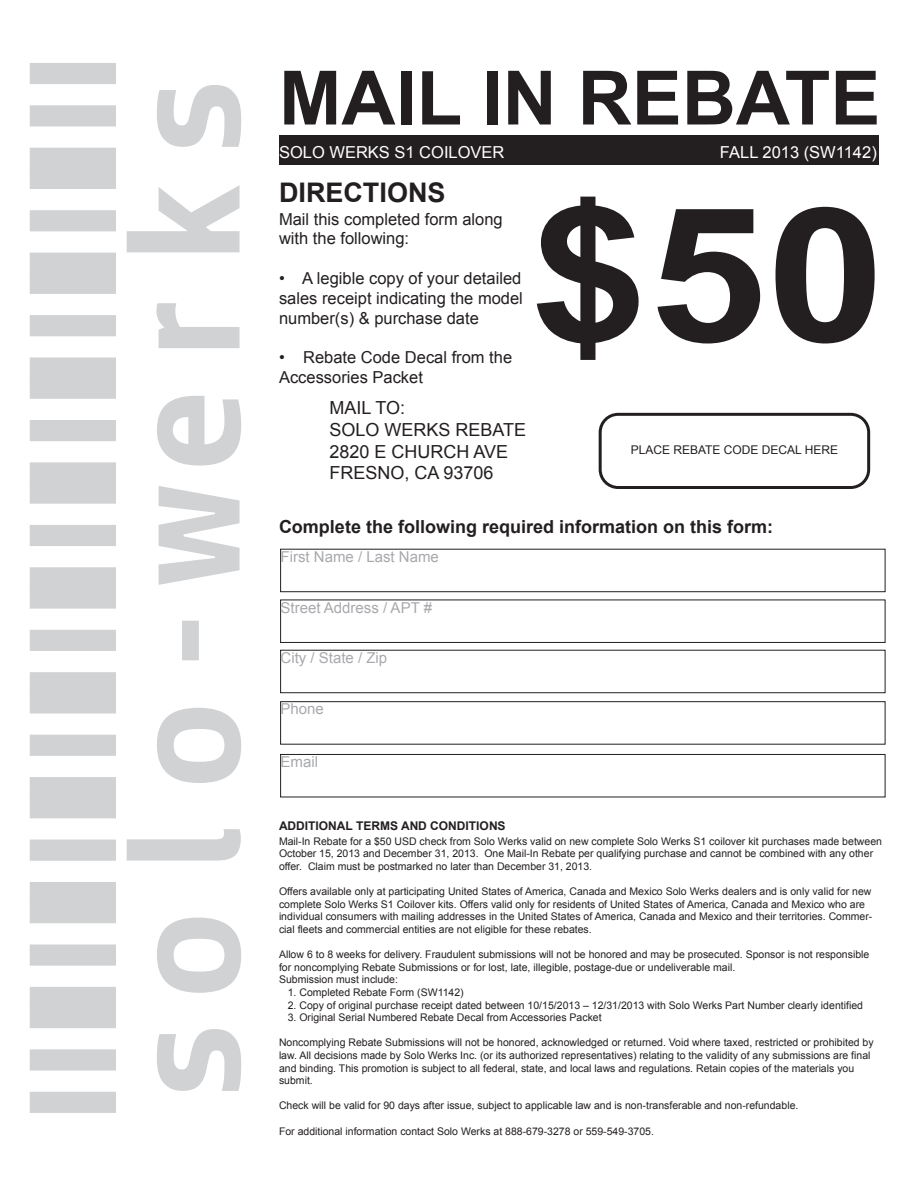
<style>
.page{position:relative;width:918px;height:1188px;background:#fff}
.page>*{position:absolute;margin:0;border:0;box-sizing:border-box;transform-origin:0 0}
.t1{font:700 187.05px "Arial";color:#231f20;scale:1.14 1}
.t2{font:700 75px "Arial";color:#231f20}
.t3{font:700 27px "Arial";color:#231f20}
.t4{font:18px/21.6px "Arial";color:#231f20}
.t5{font:700 18px "Arial";color:#231f20}
.t6{font:16.5px/19.8px "Arial";color:#231f20}
.t7{font:16.5px "Arial";color:#fff}
.t8{font:15px "Arial";color:#a8a9ad}
.t9{font:700 12px "Arial";color:#231f20}
.t10{font:12px "Arial";color:#231f20}
.t11{font:10.5px/12.6px "Arial";color:#231f20}
</style>
<div class="page">
<svg style="left:30px;top:63px;width:211px;height:1050px"></svg>
<div style="left:279px;top:135px;width:600px;height:30px;background:#231f20"></div>
<div style="left:599px;top:413px;width:271px;height:76px;border:3px solid #231f20;border-radius:18px"></div>
<div style="left:280px;top:549px;width:605px;height:43px;border:1px solid #231f20"></div>
<div style="left:280px;top:600px;width:605px;height:43px;border:1px solid #231f20"></div>
<div style="left:280px;top:650px;width:605px;height:43px;border:1px solid #231f20"></div>
<div style="left:280px;top:701px;width:605px;height:43px;border:1px solid #231f20"></div>
<div style="left:280px;top:754px;width:605px;height:43px;border:1px solid #231f20"></div>
<h2 class="t2" style="left:279px;top:48px;width:603px">MAIL IN REBATE</h2>
<h3 class="t7" style="left:279px;top:141px;width:227px">SOLO WERKS S1 COILOVER</h3>
<h3 class="t7" style="left:720px;top:141px;width:158px">FALL 2013 (SW1142)</h3>
<h1 class="t1" style="left:530px;top:151px;width:313px">$50</h1>
<h3 class="t3" style="left:279px;top:174px;width:168px">DIRECTIONS</h3>
<h3 class="t6" style="left:279px;top:209px;width:225px">Mail this completed form along with the following:</h3>
<h3 class="t6" style="left:279px;top:268px;width:245px;text-align:justify">• A legible copy of your detailed sales receipt indicating the model number(s) &amp; purchase date</h3>
<h3 class="t6" style="left:279px;top:348px;width:235px">• Rebate Code Decal from the<br>Accessories Packet</h3>
<h3 class="t4" style="left:330px;top:397px;width:198px">MAIL TO:<br>SOLO WERKS REBATE<br>2820 E CHURCH AVE<br>FRESNO, CA 93706</h3>
<p class="t10" style="left:631px;top:442px;width:209px">PLACE REBATE CODE DECAL HERE</p>
<h3 class="t5" style="left:279px;top:515px;width:496px">Complete the following required information on this form:</h3>
<h3 class="t8" style="left:281px;top:547px;width:160px">First Name / Last Name</h3>
<h3 class="t8" style="left:281px;top:598px;width:153px">Street Address / APT #</h3>
<h3 class="t8" style="left:281px;top:648px;width:108px">City / State / Zip</h3>
<h3 class="t8" style="left:281px;top:699px;width:45px">Phone</h3>
<h3 class="t8" style="left:281px;top:752px;width:39px">Email</h3>
<p class="t9" style="left:279px;top:818px;width:228px">ADDITIONAL TERMS AND CONDITIONS</p>
<p class="t11" style="left:279px;top:835px;width:605px">Mail-In Rebate for a $50 USD check from Solo Werks valid on new complete Solo Werks S1 coilover kit purchases made between<br>October 15, 2013 and December 31, 2013. One Mail-In Rebate per qualifying purchase and cannot be combined with any other offer. Claim must be postmarked no later than December 31, 2013.</p>
<p class="t11" style="left:279px;top:885px;width:595px">Offers available only at participating United States of America, Canada and Mexico Solo Werks dealers and is only valid for new complete Solo Werks S1 Coilover kits. Offers valid only for residents of United States of America, Canada and Mexico who are individual consumers with mailing addresses in the United States of America, Canada and Mexico and their territories. Commer&shy;cial fleets and commercial entities are not eligible for these rebates.</p>
<p class="t11" style="left:279px;top:948px;width:592px">Allow 6 to 8 weeks for delivery. Fraudulent submissions will not be honored and may be prosecuted. Sponsor is not responsible for noncomplying Rebate Submissions or for lost, late, illegible, postage-due or undeliverable mail.<br>Submission must include:</p>
<p class="t11" style="left:288px;top:986px;width:178px">1. Completed Rebate Form (SW1142)</p>
<p class="t11" style="left:288px;top:999px;width:577px">2. Copy of original purchase receipt dated between 10/15/2013 – 12/31/2013 with Solo Werks Part Number clearly identified</p>
<p class="t11" style="left:288px;top:1011px;width:315px">3. Original Serial Numbered Rebate Decal from Accessories Packet</p>
<p class="t11" style="left:279px;top:1037px;width:596px">Noncomplying Rebate Submissions will not be honored, acknowledged or returned. Void where taxed, restricted or prohibited by law. All decisions made by Solo Werks Inc. (or its authorized representatives) relating to the validity of any submissions are final and binding. This promotion is subject to all federal, state, and local laws and regulations. Retain copies of the materials you submit.</p>
<p class="t11" style="left:279px;top:1100px;width:521px">Check will be valid for 90 days after issue, subject to applicable law and is non-transferable and non-refundable.</p>
<p class="t11" style="left:279px;top:1125px;width:377px">For additional information contact Solo Werks at 888-679-3278 or 559-549-3705.</p>
</div>
